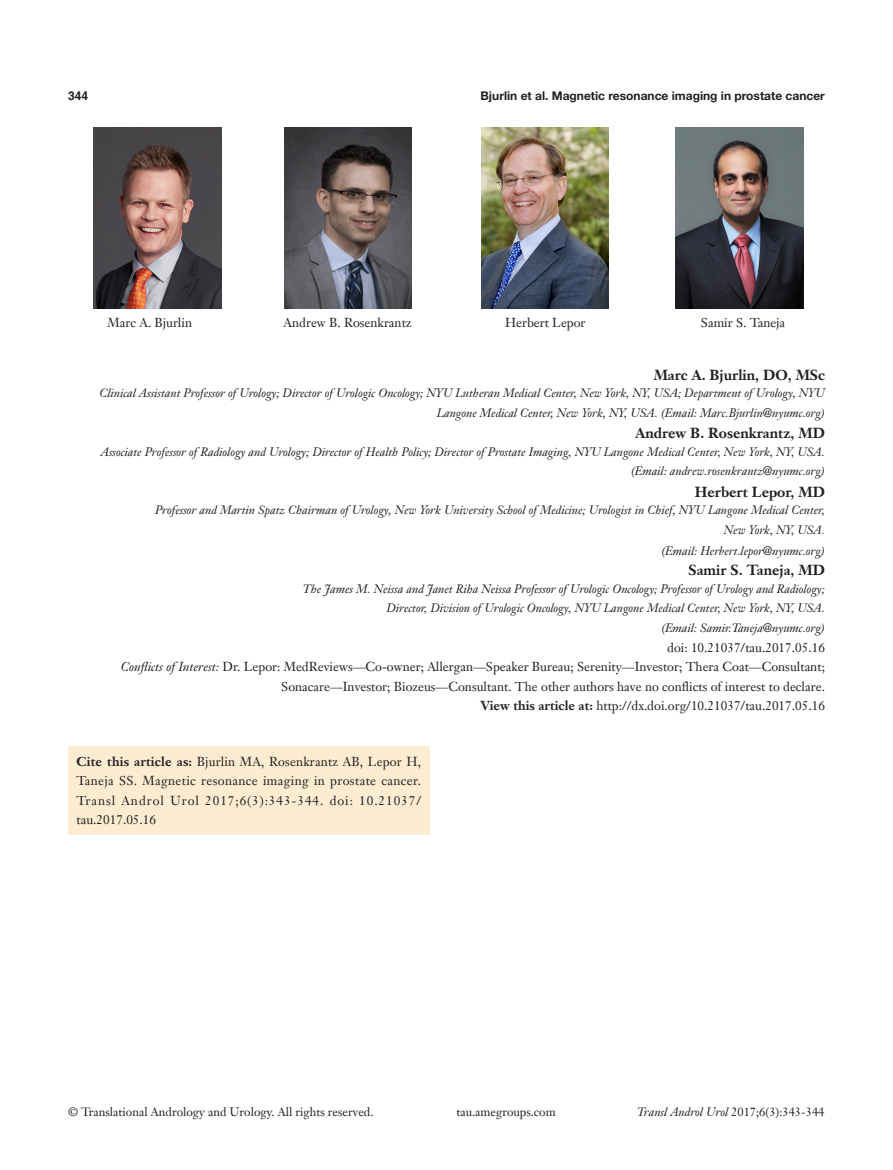
<style>
.page{position:relative;width:893px;height:1170px;background:#fff}
.page>*{position:absolute;margin:0;border:0;box-sizing:border-box;transform-origin:0 0}
.t1{font:700 14.25px "Janson Text LT";color:#231f20}
.Cite{font:12.75px/19.5px "Janson Text LT";color:#231f20;text-align:right}
.t2{font:italic 12px/19.5px "Janson Text LT";color:#231f20;text-align:right}
.t3{font:12px "Janson Text LT";color:#231f20}
.t4{font:700 12px "Helvetica Neue LT Pro";color:#231f20}
.t5{font:700 12px "Helvetica";color:#231f20}
.s1{color:#ed028c}
.s2{font-style:italic}
.s3{font-weight:700}
</style>
<div class="page">
<img style="left:94px;top:128px;width:127px;height:180px">
<img style="left:284px;top:128px;width:128px;height:180px">
<img style="left:482px;top:128px;width:126px;height:180px">
<img style="left:676px;top:128px;width:127px;height:180px">
<div style="left:68px;top:746px;width:361px;height:88px;background:#fcedd2"></div>
<p class="t5" style="left:68px;top:88px;width:22px">344</p>
<p class="t4" style="left:480px;top:88px;width:346px">Bjurlin et al. Magnetic resonance imaging in prostate cancer</p>
<p class="Cite" style="left:108px;top:312px;width:86px">Marc A. Bjurlin</p>
<p class="Cite" style="left:284px;top:312px;width:129px">Andrew B. Rosenkrantz</p>
<p class="Cite" style="left:505px;top:312px;width:82px">Herbert Lepor</p>
<p class="Cite" style="left:701px;top:312px;width:86px">Samir S. Taneja</p>
<p class="t1" style="left:654px;top:365px;width:173px">Marc A. Bjurlin, DO, MSc</p>
<p class="t2" style="left:99px;top:383px;width:727px">Clinical Assistant Professor of Urology; Director of Urologic Oncology; NYU Lutheran Medical Center, New York, NY, USA; Department of Urology, NYU<br>Langone Medical Center, New York, NY, USA. (Email: Marc.Bjurlin@nyumc.org)</p>
<p class="t1" style="left:635px;top:424px;width:191px">Andrew B. Rosenkrantz, MD</p>
<p class="t2" style="left:101px;top:442px;width:726px">Associate Professor of Radiology and Urology; Director of Health Policy; Director of Prostate Imaging, NYU Langone Medical Center, New York, NY, USA.</p>
<p class="t2" style="left:631px;top:461px;width:196px">(Email: andrew.rosenkrantz@nyumc.org)</p>
<p class="t1" style="left:695px;top:482px;width:132px">Herbert Lepor, MD</p>
<p class="t2" style="left:155px;top:500px;width:671px">Professor and Martin Spatz Chairman of Urology, New York University School of Medicine; Urologist in Chief, NYU Langone Medical Center,<br>New York, NY, USA<span class="s1">.</span></p>
<p class="t2" style="left:661px;top:541px;width:165px">(Email: Herbert.lepor@nyumc.org)</p>
<p class="t1" style="left:689px;top:560px;width:138px">Samir S. Taneja, MD</p>
<p class="t2" style="left:303px;top:578px;width:524px">The James M. Neissa and Janet Riha Neissa Professor of Urologic Oncology; Professor of Urology and Radiology;<br>Director, Division of Urologic Oncology, NYU Langone Medical Center, New York, NY, USA.</p>
<p class="t2" style="left:661px;top:617px;width:165px">(Email: Samir.Taneja@nyumc.org)</p>
<p class="Cite" style="left:667px;top:637px;width:159px">doi: 10.21037/tau.2017.05.16</p>
<p class="Cite" style="left:121px;top:657px;width:706px"><span class="s2">Conflicts of Interest:</span> Dr. Lepor: MedReviews—Co-owner; Allergan—Speaker Bureau; Serenity—Investor; Thera Coat—Consultant;<br>Sonacare—Investor; Biozeus—Consultant. The other authors have no conflicts of interest to declare.</p>
<p class="Cite" style="left:480px;top:696px;width:346px"><span class="s3">View this article at:</span> http://dx.doi.org/10.21037/tau.2017.05.16</p>
<p class="Cite" style="left:77px;top:751px;width:346px;text-align:justify"><span class="s3">Cite this article as:</span> Bjurlin MA, Rosenkrantz AB, Lepor H, Taneja SS. Magnetic resonance imaging in prostate cancer.<br>Transl Androl Urol 2017;6(3):343-344. doi: 10.21037/ tau.2017.05.16</p>
<p class="t3" style="left:68px;top:1104px;width:307px">© Translational Andrology and Urology. All rights reserved.</p>
<p class="t3" style="left:456px;top:1104px;width:101px">tau.amegroups.com</p>
<p class="t3" style="left:637px;top:1104px;width:189px"><span class="s2">Transl Androl Urol</span> 2017;6(3):343-344</p>
</div>
